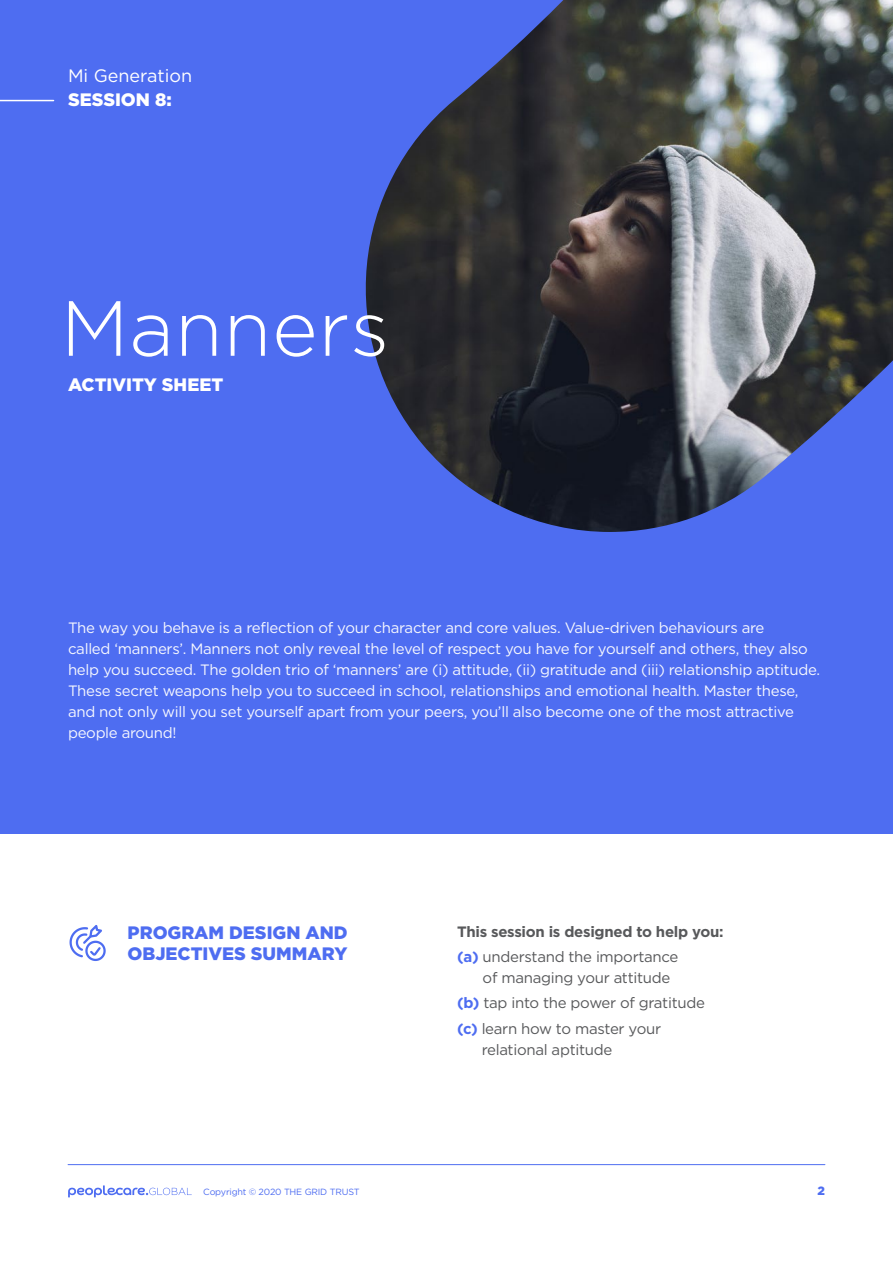
<style>
.page{position:relative;width:893px;height:1263px;background:#fff}
.page>*{position:absolute;margin:0;border:0;box-sizing:border-box;transform-origin:0 0}
.t1{font:300 78px "Gotham";letter-spacing:.01em;color:#fff}
.t2{font:900 18px/21px "Gotham";color:#4e6df1}
.t3{font:900 18px "Gotham";color:#fff}
.t4{font:18px "Gotham";color:#fff}
.t5{font:15px/21px "Gotham";letter-spacing:-.02em;color:#fff}
.t6{font:15px/25.2px "Gotham";letter-spacing:-.02em;color:#58595b}
.t7{font:700 15px/25.2px "Gotham";letter-spacing:-.02em;color:#58595b}
.t8{font:900 12px "Gotham";color:#4e6df1}
.t9{font:9px "Gotham";letter-spacing:-.02em;color:#4e6df1}
.s1{color:#4e6df1}
.s2{font-weight:400}
.s3{font-weight:700;color:#4e6df1}
</style>
<div class="page">
<div style="left:0;top:0;width:893px;height:833px;background:#4e6df1"></div>
<img style="left:365px;top:0;width:528px;height:532px">
<hr style="left:0;top:100px;width:54px;height:1px;background:#fff">
<svg style="left:70px;top:925px;width:36px;height:36px"></svg>
<hr style="left:68px;top:1164px;width:757px;height:1px;background:#4e6df1">
<svg style="left:68px;top:1185px;width:123px;height:12px"></svg>
<p class="t4" style="left:68px;top:65px;width:126px">Mi Generation</p>
<p class="t3" style="left:68px;top:88px;width:105px">SESSION 8:</p>
<h1 class="t1" style="left:61px;top:279px;width:330px">Manners</h1>
<p class="t3" style="left:68px;top:373px;width:157px">ACTIVITY SHEET</p>
<p class="t5" style="left:68px;top:617px;width:754px">The way you behave is a reflection of your character and core values. Value-driven behaviours are<br>called ‘manners’. Manners not only reveal the level of respect you have for yourself and others, they also help you succeed. The golden trio of ‘manners’ are (i) attitude, (ii) gratitude and (iii) relationship aptitude.<br>These secret weapons help you to succeed in school, relationships and emotional health. Master these, and not only will you set yourself apart from your peers, you’ll also become one of the most attractive people around!</p>
<p class="t2" style="left:128px;top:922px;width:222px">PROGRAM DESIGN AND<br>OBJECTIVES SUMMARY</p>
<p class="t7" style="left:457px;top:919px;width:268px">This session is designed to help you: <span class="s1">(a)</span> <span class="s2">understand the importance</span></p>
<p class="t6" style="left:457px;top:965px;width:249px;text-indent:26px">of managing your attitude<br><span class="s3">(b)</span> tap into the power of gratitude <span class="s3">(c)</span> learn how to master your</p>
<p class="t6" style="left:482px;top:1036px;width:132px">relational aptitude</p>
<p class="t9" style="left:203px;top:1186px;width:158px">Copyright © 2020 THE GRID TRUST</p>
<p class="t8" style="left:817px;top:1182px;width:9px">2</p>
</div>
